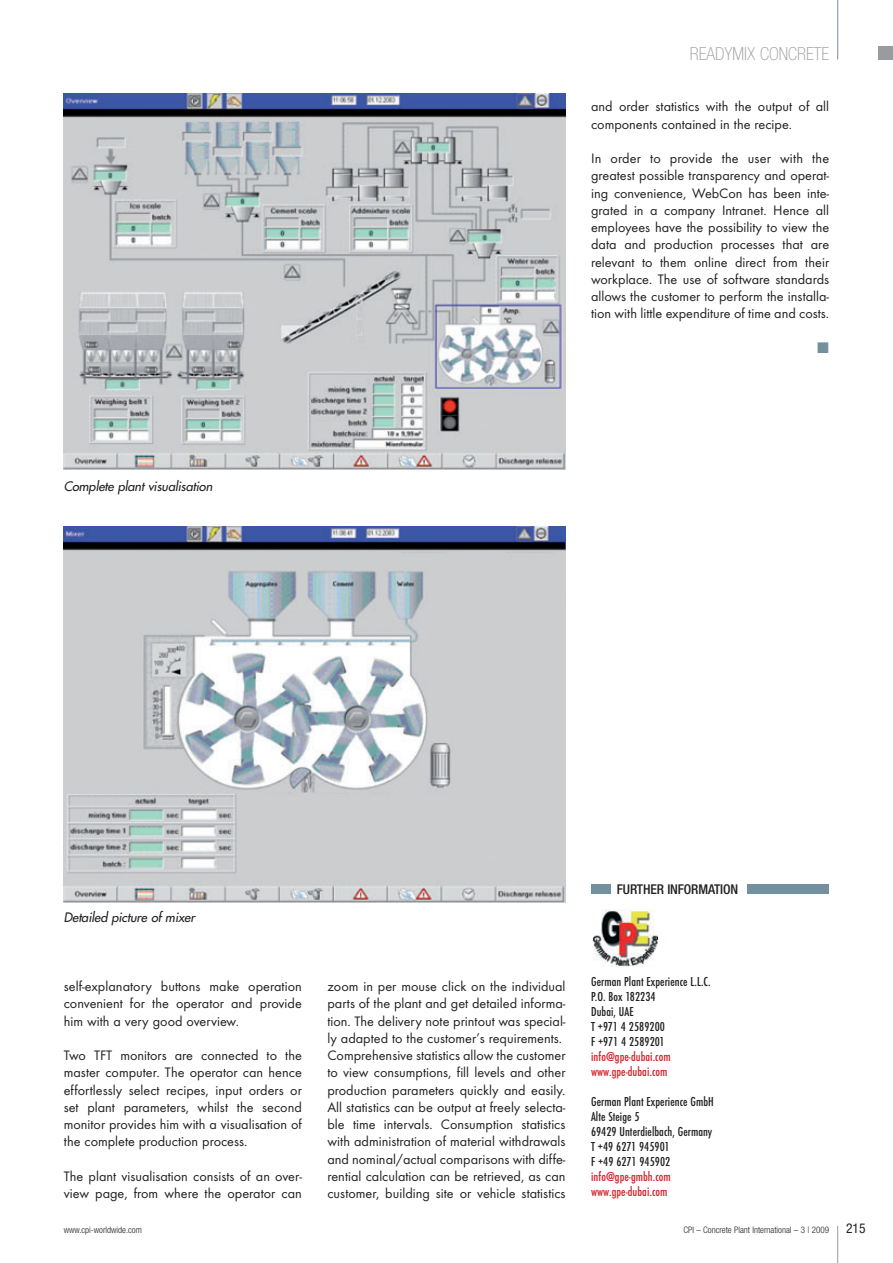
<style>
.page{position:relative;width:893px;height:1263px;background:#fff}
.page>*{position:absolute;margin:0;border:0;box-sizing:border-box;transform-origin:0 0}
.t1{font:100 condensed 18px "Helvetica Neue";color:#999b9e}
.t2{font:14.25px/17.2px "Futura T";color:#231f20;text-align:justify}
.t3{font:14.25px "European Pi Three";color:#73909f}
.t4{font:500 condensed 13.5px/15px "Futura T";letter-spacing:.005em;color:#231f20}
.t5{font:500 condensed 13.5px/15px "Futura T";letter-spacing:.005em;color:#d1232a}
.t6{font:500 condensed 13.5px "Helvetica Neue";letter-spacing:-.01em;color:#231f20}
.t7{font:condensed 13.5px "Helvetica Neue";color:#231f20}
.t8{font:italic 12.75px "Futura";color:#231f20}
.t9{font:300 condensed 9px "Helvetica Neue";color:#231f20}
</style>
<div class="page">
<hr style="left:837px;top:1226px;width:1px;height:37px;background:#999b9e">
<hr style="left:837px;top:0;width:1px;height:60px;background:#73909f">
<div style="left:878px;top:46px;width:15px;height:14px;background:#999b9e"></div>
<img style="left:593px;top:909px;width:65px;height:58px">
<div style="left:591px;top:884px;width:19px;height:10px;background:#73909f"></div>
<div style="left:747px;top:884px;width:82px;height:10px;background:#73909f"></div>
<img style="left:64px;top:94px;width:502px;height:376px">
<img style="left:64px;top:527px;width:502px;height:376px">
<p class="t1" style="left:690px;top:47px;width:141px">READYMIX CONCRETE</p>
<p class="t8" style="left:64px;top:480px;width:152px">Complete plant visualisation</p>
<p class="t2" style="left:591px;top:99px;width:240px">and order statistics with the output of all components contained in the recipe.</p>
<p class="t2" style="left:591px;top:151px;width:240px">In order to provide the user with the greatest possible transparency and operat - ing convenience, WebCon has been inte&shy;grated in a company Intranet. Hence all employees have the possibility to view the data and production processes that are relevant to them online direct from their workplace. The use of software standards allows the customer to perform the installa&shy;tion with little expenditure of time and costs.</p>
<p class="t3" style="left:817px;top:340px;width:13px">-</p>
<p class="t8" style="left:64px;top:911px;width:135px">Detailed picture of mixer</p>
<p class="t2" style="left:64px;top:979px;width:240px">self-explanatory buttons make operation convenient for the operator and provide him with a very good overview.</p>
<p class="t2" style="left:64px;top:1048px;width:240px">Two TFT monitors are connected to the master computer. The operator can hence effortlessly select recipes, input orders or set plant parameters, whilst the second monitor provides him with a visualisation of the complete production process.</p>
<p class="t2" style="left:64px;top:1169px;width:240px">The plant visualisation consists of an over&shy;view page, from where the operator can</p>
<p class="t6" style="left:617px;top:884px;width:123px">FURTHER INFORMATION</p>
<p class="t2" style="left:327px;top:979px;width:240px;text-align:left">zoom in per mouse click on the individual parts of the plant and get detailed informa&shy;tion. The delivery note printout was special&shy;ly adapted to the customer’s requirements.<br>Comprehensive statistics allow the customer to view consumptions, fill levels and other production parameters quickly and easily.<br>All statistics can be output at freely selecta&shy;ble time intervals. Consumption statistics with administration of material withdrawals and nominal/actual comparisons with diffe&shy;rential calculation can be retrieved, as can customer, building site or vehicle statistics</p>
<p class="t4" style="left:591px;top:975px;width:121px">German Plant Experience L.L.C.<br>P.O. Box 182234<br>Dubai, UAE<br>T +971 4 2589200<br>F +971 4 2589201</p>
<p class="t5" style="left:591px;top:1050px;width:81px">info@gpe-dubai.com www.gpe-dubai.com</p>
<p class="t4" style="left:591px;top:1095px;width:124px">German Plant Experience GmbH<br>Alte Steige 5<br>69429 Unterdielbach, Germany<br>T +49 6271 945901<br>F +49 6271 945902</p>
<p class="t5" style="left:591px;top:1170px;width:81px">info@gpe-gmbh.com www.gpe-dubai.com</p>
<p class="t9" style="left:64px;top:1226px;width:80px">www.cpi-worldwide.com</p>
<p class="t9" style="left:683px;top:1226px;width:147px">CPI – Concrete Plant International – 3 | 2009</p>
<p class="t7" style="left:846px;top:1223px;width:21px">215</p>
</div>
